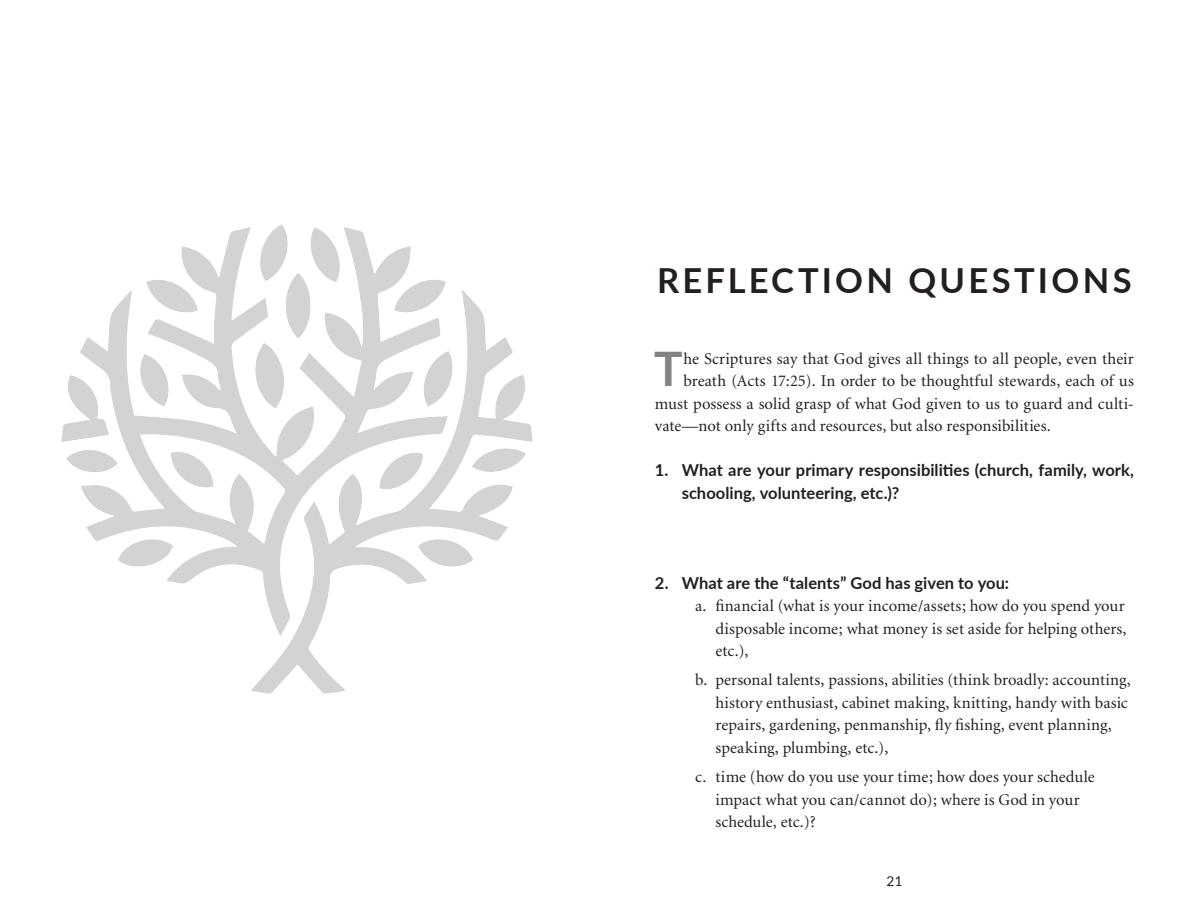
<style>
.page{position:relative;width:1188px;height:918px;background:#fff}
.page>*{position:absolute;margin:0;border:0;box-sizing:border-box;transform-origin:0 0}
.Body{font:700 47.55px "Lato";color:#808285}
.t1{font:700 34.5px "Lato";letter-spacing:.095em;color:#231f20}
.Body-2{font:16.5px/22.5px "Minion";letter-spacing:.005em;color:#231f20}
.t2{font:700 16.5px/22.5px "Lato";letter-spacing:.005em;color:#231f20}
.t3{font:13.5px "Lato";color:#231f20}
</style>
<div class="page">
<img style="left:61px;top:224px;width:472px;height:470px">
<p class="t1" style="left:657px;top:255px;width:476px">REFLECTION QUESTIONS</p>
<p class="Body" style="left:654px;top:334px;width:30px">T</p>
<p class="Body-2" style="left:684px;top:348px;width:452px">he Scriptures say that God gives all things to all people, even their</p>
<p class="Body-2" style="left:684px;top:370px;width:452px">breath (Acts 17:25). In order to be thoughtful stewards, each of us</p>
<p class="Body-2" style="left:655px;top:393px;width:481px">must possess a solid grasp of what God given to us to guard and culti-</p>
<p class="Body-2" style="left:655px;top:415px;width:397px">vate—not only gifts and resources, but also responsibilities.</p>
<p class="t2" style="left:682px;top:458px;width:454px;text-indent:-27px">1. What are your primary responsibilities (church, family, work, schooling, volunteering, etc.)?</p>
<p class="t2" style="left:655px;top:571px;width:356px">2. What are the “talents” God has given to you:</p>
<p class="Body-2" style="left:716px;top:595px;width:413px;text-align:justify;text-indent:-20px">a. financial (what is your income/assets; how do you spend your disposable income; what money is set aside for helping others, etc.),</p>
<p class="Body-2" style="left:716px;top:670px;width:417px;text-indent:-20px">b. personal talents, passions, abilities (think broadly: accounting, history enthusiast, cabinet making, knitting, handy with basic repairs, gardening, penmanship, fly fishing, event planning, speaking, plumbing, etc.),</p>
<p class="Body-2" style="left:716px;top:766px;width:381px;text-indent:-20px">c. time (how do you use your time; how does your schedule impact what you can/cannot do); where is God in your schedule, etc.)?</p>
<p class="t3" style="left:887px;top:874px;width:17px">21</p>
</div>
